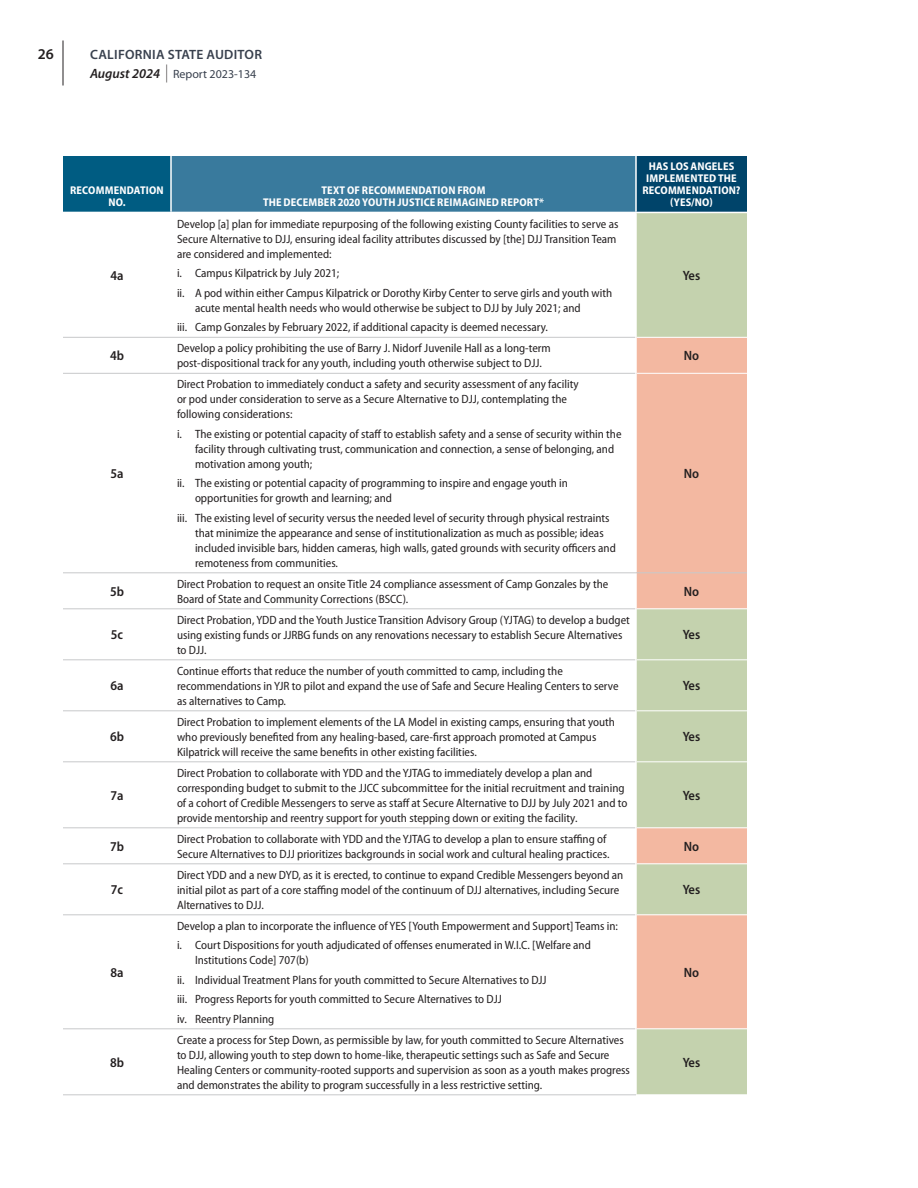
<style>
.page{position:relative;width:918px;height:1188px;background:#fff}
.page>*{position:absolute;margin:0;border:0;box-sizing:border-box;transform-origin:0 0}
.t1{font:600 15px "Myriad Pro";color:#231f20}
.t2{font:600 semi-condensed 13.5px "Myriad Pro";color:#231f20}
.t3{font:600 13.5px "Myriad Pro";letter-spacing:.02em;color:#39414e}
.t4{font:semi-condensed 12px/15px "Myriad Pro";color:#231f20}
.t5{font:12px "Myriad Pro";color:#39414e}
.t6{font:700 semi-condensed 11.25px/12px "Myriad Pro";letter-spacing:.015em;color:#fff;text-align:center}
.s1{font-weight:600;font-style:italic;font-size:13.5px;color:#231f20}
.s2{font-weight:300;font-size:18px;color:#231f20}
</style>
<div class="page">
<div style="left:63px;top:156px;width:108px;height:56px;background:#005c82"></div>
<div style="left:171px;top:156px;width:465px;height:56px;background:#397a9d"></div>
<div style="left:636px;top:156px;width:111px;height:56px;background:#00446a"></div>
<div style="left:637px;top:213px;width:110px;height:881px;background:#c4d2ae"></div>
<svg style="left:637px;top:338px;width:110px;height:690px;background:#e0c2a6"></svg>
<hr style="left:170px;top:156px;width:2px;height:56px;background:#fff">
<hr style="left:635px;top:156px;width:2px;height:56px;background:#fff">
<hr style="left:637px;top:337px;width:110px;height:1px;background:#fff">
<hr style="left:637px;top:373px;width:110px;height:1px;background:#fff">
<hr style="left:637px;top:608px;width:110px;height:1px;background:#fff">
<hr style="left:637px;top:659px;width:110px;height:1px;background:#fff">
<hr style="left:637px;top:710px;width:110px;height:1px;background:#fff">
<hr style="left:637px;top:761px;width:110px;height:1px;background:#fff">
<hr style="left:637px;top:827px;width:110px;height:1px;background:#fff">
<hr style="left:637px;top:863px;width:110px;height:1px;background:#fff">
<hr style="left:637px;top:914px;width:110px;height:1px;background:#fff">
<hr style="left:637px;top:1028px;width:110px;height:1px;background:#fff">
<hr style="left:636px;top:573px;width:111px;height:1px;background:#c7c8ca">
<hr style="left:63px;top:337px;width:108px;height:1px;background:#c7c8ca">
<hr style="left:171px;top:337px;width:464px;height:1px;background:#c7c8ca">
<hr style="left:63px;top:373px;width:108px;height:1px;background:#c7c8ca">
<hr style="left:171px;top:373px;width:464px;height:1px;background:#c7c8ca">
<hr style="left:63px;top:573px;width:108px;height:1px;background:#c7c8ca">
<hr style="left:171px;top:573px;width:465px;height:1px;background:#c7c8ca">
<hr style="left:63px;top:609px;width:108px;height:1px;background:#c7c8ca">
<hr style="left:171px;top:609px;width:464px;height:1px;background:#c7c8ca">
<hr style="left:63px;top:660px;width:108px;height:1px;background:#c7c8ca">
<hr style="left:171px;top:660px;width:464px;height:1px;background:#c7c8ca">
<hr style="left:63px;top:711px;width:108px;height:1px;background:#c7c8ca">
<hr style="left:171px;top:711px;width:464px;height:1px;background:#c7c8ca">
<hr style="left:63px;top:762px;width:108px;height:1px;background:#c7c8ca">
<hr style="left:171px;top:762px;width:464px;height:1px;background:#c7c8ca">
<hr style="left:63px;top:828px;width:108px;height:1px;background:#c7c8ca">
<hr style="left:171px;top:828px;width:464px;height:1px;background:#c7c8ca">
<hr style="left:63px;top:864px;width:108px;height:1px;background:#c7c8ca">
<hr style="left:171px;top:864px;width:464px;height:1px;background:#c7c8ca">
<hr style="left:63px;top:915px;width:108px;height:1px;background:#c7c8ca">
<hr style="left:171px;top:915px;width:464px;height:1px;background:#c7c8ca">
<hr style="left:63px;top:1029px;width:108px;height:1px;background:#c7c8ca">
<hr style="left:171px;top:1029px;width:464px;height:1px;background:#c7c8ca">
<hr style="left:63px;top:1095px;width:108px;height:1px;background:#c7c8ca">
<hr style="left:171px;top:1095px;width:465px;height:1px;background:#c7c8ca">
<hr style="left:63px;top:40px;width:1px;height:46px;background:#231f20">
<p class="t1" style="left:38px;top:45px;width:18px">26</p>
<p class="t3" style="left:90px;top:46px;width:173px">CALIFORNIA STATE AUDITOR</p>
<p class="t5" style="left:90px;top:67px;width:168px"><span class="s1">August 2024</span> <span class="s2">|</span> Report 2023-134</p>
<p class="t6" style="left:70px;top:185px;width:95px">RECOMMENDATION<br>NO.</p>
<p class="t6" style="left:263px;top:185px;width:283px">TEXT OF RECOMMENDATION FROM<br>THE DECEMBER 2020 YOUTH JUSTICE REIMAGINED REPORT*</p>
<p class="t2" style="left:110px;top:268px;width:15px">4a</p>
<p class="t4" style="left:177px;top:217px;width:443px">Develop [a] plan for immediate repurposing of the following existing County facilities to serve as<br>Secure Alternative to DJJ, ensuring ideal facility attributes discussed by [the] DJJ Transition Team are considered and implemented:</p>
<p class="t4" style="left:177px;top:264px;width:437px;line-height:19.5px">i. Campus Kilpatrick by July 2021;<br>ii. A pod within either Campus Kilpatrick or Dorothy Kirby Center to serve girls and youth with</p>
<p class="t4" style="left:177px;top:298px;width:405px;line-height:19.5px;text-indent:18px">acute mental health needs who would otherwise be subject to DJJ by July 2021; and iii. Camp Gonzales by February 2022, if additional capacity is deemed necessary.</p>
<p class="t6" style="left:643px;top:161px;width:100px">HAS LOS ANGELES<br>IMPLEMENTED THE<br>RECOMMENDATION? (YES/NO)</p>
<p class="t2" style="left:683px;top:268px;width:19px">Yes</p>
<p class="t2" style="left:110px;top:348px;width:15px">4b</p>
<p class="t4" style="left:177px;top:341px;width:375px">Develop a policy prohibiting the use of Barry J. Nidorf Juvenile Hall as a long-term post‑dispositional track for any youth, including youth otherwise subject to DJJ.</p>
<p class="t2" style="left:684px;top:348px;width:17px">No</p>
<p class="t2" style="left:110px;top:466px;width:15px">5a</p>
<p class="t4" style="left:177px;top:377px;width:403px">Direct Probation to immediately conduct a safety and security assessment of any facility or pod under consideration to serve as a Secure Alternative to DJJ, contemplating the following considerations:</p>
<p class="t4" style="left:195px;top:427px;width:428px;text-indent:-18px">i. The existing or potential capacity of staff to establish safety and a sense of security within the facility through cultivating trust, communication and connection, a sense of belonging, and motivation among youth;</p>
<p class="t4" style="left:195px;top:476px;width:375px;text-indent:-18px">ii. The existing or potential capacity of programming to inspire and engage youth in opportunities for growth and learning; and</p>
<p class="t4" style="left:195px;top:511px;width:422px;text-indent:-18px">iii. The existing level of security versus the needed level of security through physical restraints that minimize the appearance and sense of institutionalization as much as possible; ideas included invisible bars, hidden cameras, high walls, gated grounds with security officers and remoteness from communities.</p>
<p class="t2" style="left:684px;top:466px;width:17px">No</p>
<p class="t2" style="left:110px;top:584px;width:15px">5b</p>
<p class="t4" style="left:177px;top:577px;width:433px">Direct Probation to request an onsite Title 24 compliance assessment of Camp Gonzales by the<br>Board of State and Community Corrections (BSCC).</p>
<p class="t2" style="left:684px;top:584px;width:17px">No</p>
<p class="t2" style="left:111px;top:627px;width:14px">5c</p>
<p class="t4" style="left:177px;top:613px;width:454px">Direct Probation, YDD and the Youth Justice Transition Advisory Group (YJTAG) to develop a budget using existing funds or JJRBG funds on any renovations necessary to establish Secure Alternatives to DJJ.</p>
<p class="t2" style="left:683px;top:627px;width:19px">Yes</p>
<p class="t2" style="left:110px;top:678px;width:15px">6a</p>
<p class="t4" style="left:177px;top:664px;width:443px">Continue efforts that reduce the number of youth committed to camp, including the recommendations in YJR to pilot and expand the use of Safe and Secure Healing Centers to serve as alternatives to Camp.</p>
<p class="t2" style="left:683px;top:678px;width:19px">Yes</p>
<p class="t2" style="left:110px;top:729px;width:15px">6b</p>
<p class="t4" style="left:177px;top:715px;width:440px">Direct Probation to implement elements of the LA Model in existing camps, ensuring that youth who previously benefited from any healing-based, care-first approach promoted at Campus<br>Kilpatrick will receive the same benefits in other existing facilities.</p>
<p class="t2" style="left:683px;top:729px;width:19px">Yes</p>
<p class="t2" style="left:110px;top:788px;width:15px">7a</p>
<p class="t4" style="left:177px;top:766px;width:452px">Direct Probation to collaborate with YDD and the YJTAG to immediately develop a plan and corresponding budget to submit to the JJCC subcommittee for the initial recruitment and training of a cohort of Credible Messengers to serve as staff at Secure Alternative to DJJ by July 2021 and to provide mentorship and reentry support for youth stepping down or exiting the facility.</p>
<p class="t2" style="left:683px;top:788px;width:19px">Yes</p>
<p class="t2" style="left:110px;top:839px;width:15px">7b</p>
<p class="t4" style="left:177px;top:832px;width:434px">Direct Probation to collaborate with YDD and the YJTAG to develop a plan to ensure staffing of<br>Secure Alternatives to DJJ prioritizes backgrounds in social work and cultural healing practices.</p>
<p class="t2" style="left:684px;top:839px;width:17px">No</p>
<p class="t2" style="left:111px;top:882px;width:14px">7c</p>
<p class="t4" style="left:177px;top:868px;width:448px">Direct YDD and a new DYD, as it is erected, to continue to expand Credible Messengers beyond an initial pilot as part of a core staffing model of the continuum of DJJ alternatives, including Secure<br>Alternatives to DJJ.</p>
<p class="t2" style="left:683px;top:882px;width:19px">Yes</p>
<p class="t2" style="left:110px;top:965px;width:15px">8a</p>
<p class="t2" style="left:110px;top:1055px;width:15px">8b</p>
<p class="t4" style="left:177px;top:916px;width:442px;line-height:19.5px">Develop a plan to incorporate the influence of YES [Youth Empowerment and Support] Teams in: i. Court Dispositions for youth adjudicated of offenses enumerated in W.I.C. [Welfare and</p>
<p class="t4" style="left:177px;top:951px;width:371px;line-height:19.5px;text-indent:18px">Institutions Code] 707(b)<br>ii. Individual Treatment Plans for youth committed to Secure Alternatives to DJJ iii. Progress Reports for youth committed to Secure Alternatives to DJJ<br>iv. Reentry Planning</p>
<p class="t2" style="left:684px;top:965px;width:17px">No</p>
<p class="t4" style="left:177px;top:1033px;width:454px">Create a process for Step Down, as permissible by law, for youth committed to Secure Alternatives to DJJ, allowing youth to step down to home-like, therapeutic settings such as Safe and Secure Healing Centers or community-rooted supports and supervision as soon as a youth makes progress and demonstrates the ability to program successfully in a less restrictive setting.</p>
<p class="t2" style="left:683px;top:1055px;width:19px">Yes</p>
</div>
